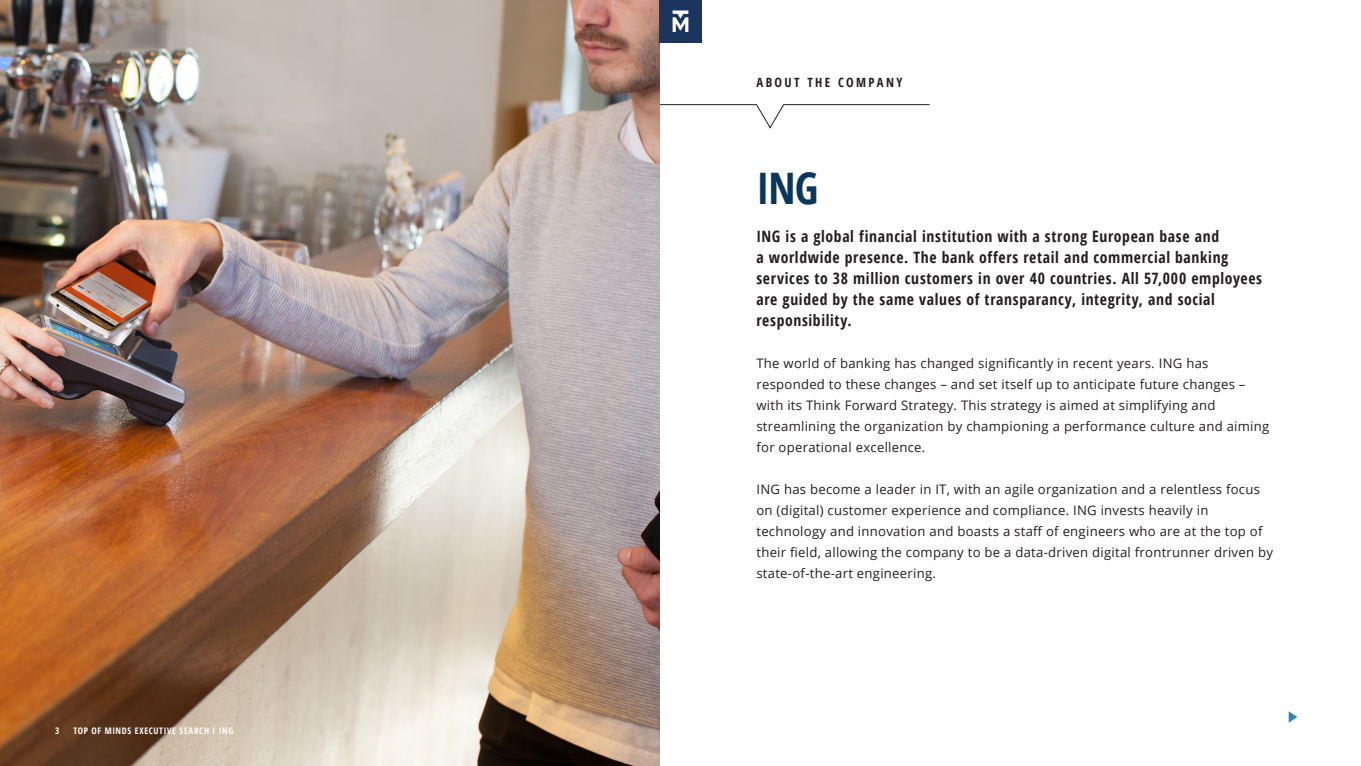
<style>
.page{position:relative;width:1361px;height:766px;background:#fff}
.page>*{position:absolute;margin:0;border:0;box-sizing:border-box;transform-origin:0 0}
.Page_header_kopie{font:700 condensed 43.42px "Open Sans";color:#0a355e}
.t1{font:700 condensed 15.67px/21px "Open Sans";letter-spacing:.04em;color:#231f20}
.t2{font:13.12px/21px "Open Sans";letter-spacing:.02em;color:#231f20}
.t3{font:700 condensed 12.75px "Open Sans";letter-spacing:.185em;color:#231f20}
.t4{font:700 condensed 9px "Open Sans";letter-spacing:.07em;color:#fff}
</style>
<div class="page">
<svg style="left:659px;top:104px;width:271px;height:24px"></svg>
<img style="left:0;top:0;width:659px;height:765px">
<svg style="left:1288px;top:711px;width:9px;height:11px"></svg>
<div style="left:659px;top:0;width:43px;height:43px;background:#1c355e"></div>
<svg style="left:672px;top:10px;width:16px;height:22px"></svg>
<p class="t4" style="left:55px;top:724px;width:6px">3</p>
<p class="t4" style="left:73px;top:724px;width:161px">TOP OF MINDS EXECUTIVE SEARCH I ING</p>
<p class="t3" style="left:756px;top:73px;width:147px">ABOUT THE COMPANY</p>
<p class="Page_header_kopie" style="left:756px;top:158px;width:64px">ING</p>
<p class="t1" style="left:756px;top:225px;width:507px">ING is a global financial institution with a strong European base and<br>a worldwide presence. The bank offers retail and commercial banking services to 38 million customers in over 40 countries. All 57,000 employees are guided by the same values of transparancy, integrity, and social responsibility.</p>
<p class="t2" style="left:756px;top:352px;width:514px">The world of banking has changed significantly in recent years. ING has responded to these changes – and set itself up to anticipate future changes – with its Think Forward Strategy. This strategy is aimed at simplifying and streamlining the organization by championing a performance culture and aiming for operational excellence.</p>
<p class="t2" style="left:756px;top:478px;width:518px">ING has become a leader in IT, with an agile organization and a relentless focus on (digital) customer experience and compliance. ING invests heavily in technology and innovation and boasts a staff of engineers who are at the top of their field, allowing the company to be a data-driven digital frontrunner driven by state-of-the-art engineering.</p>
</div>
